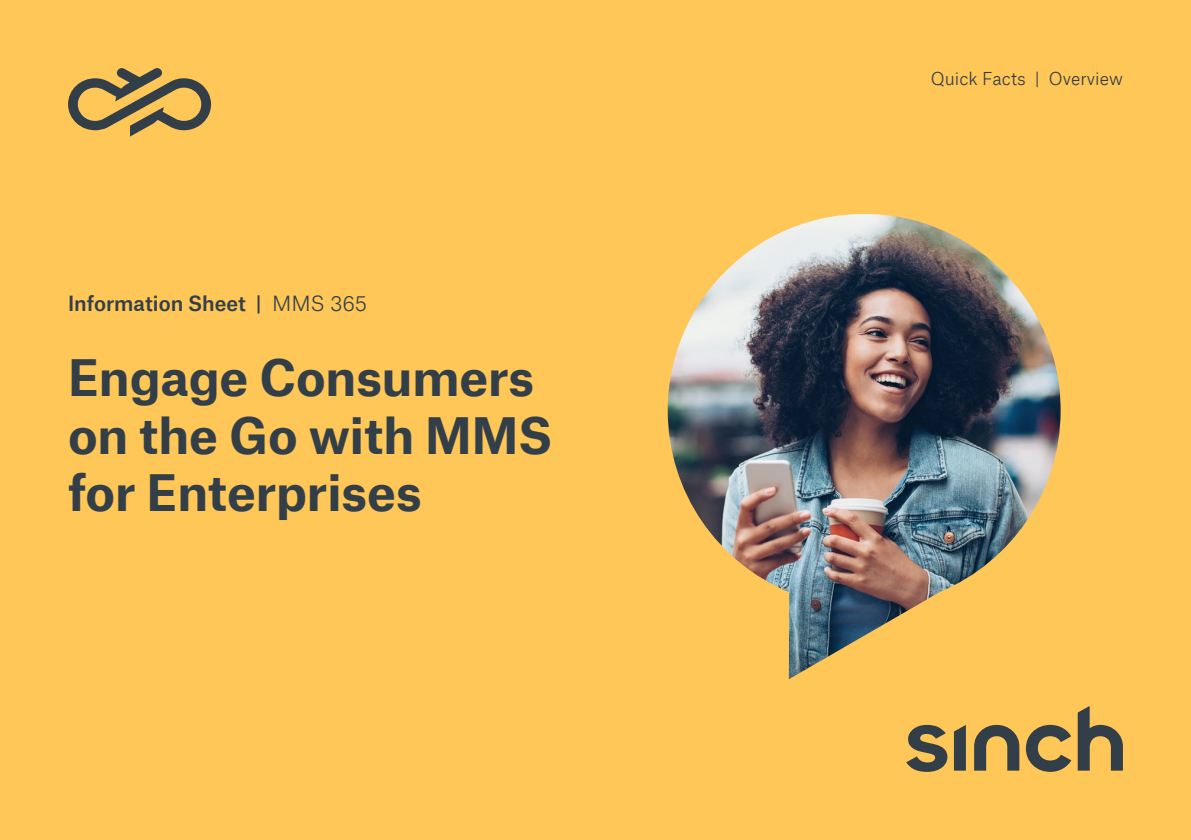
<style>
.page{position:relative;width:1191px;height:840px;background:#fff}
.page>*{position:absolute;margin:0;border:0;box-sizing:border-box;transform-origin:0 0}
.t1{font:700 48px/57.6px "Atlas Grotesk Web";color:#333f48}
.t2{font:500 20px "Atlas Grotesk Web";color:#333f48}
.t3{font:300 17px "Atlas Grotesk Web";color:#333f48}
.s1{font-weight:300}
</style>
<div class="page">
<div style="left:0;top:0;width:1191px;height:839px;background:#ffc658"></div>
<svg style="left:906px;top:706px;width:217px;height:65px"></svg>
<svg style="left:68px;top:68px;width:143px;height:68px"></svg>
<img style="left:668px;top:214px;width:392px;height:378px">
<p class="t2" style="left:68px;top:286px;width:301px">Information Sheet | <span class="s1">MMS 365</span></p>
<p class="t1" style="left:68px;top:343px;width:485px">Engage Consumers on the Go with MMS for Enterprises</p>
<p class="t3" style="left:930px;top:65px;width:194px">Quick Facts | Overview</p>
</div>
